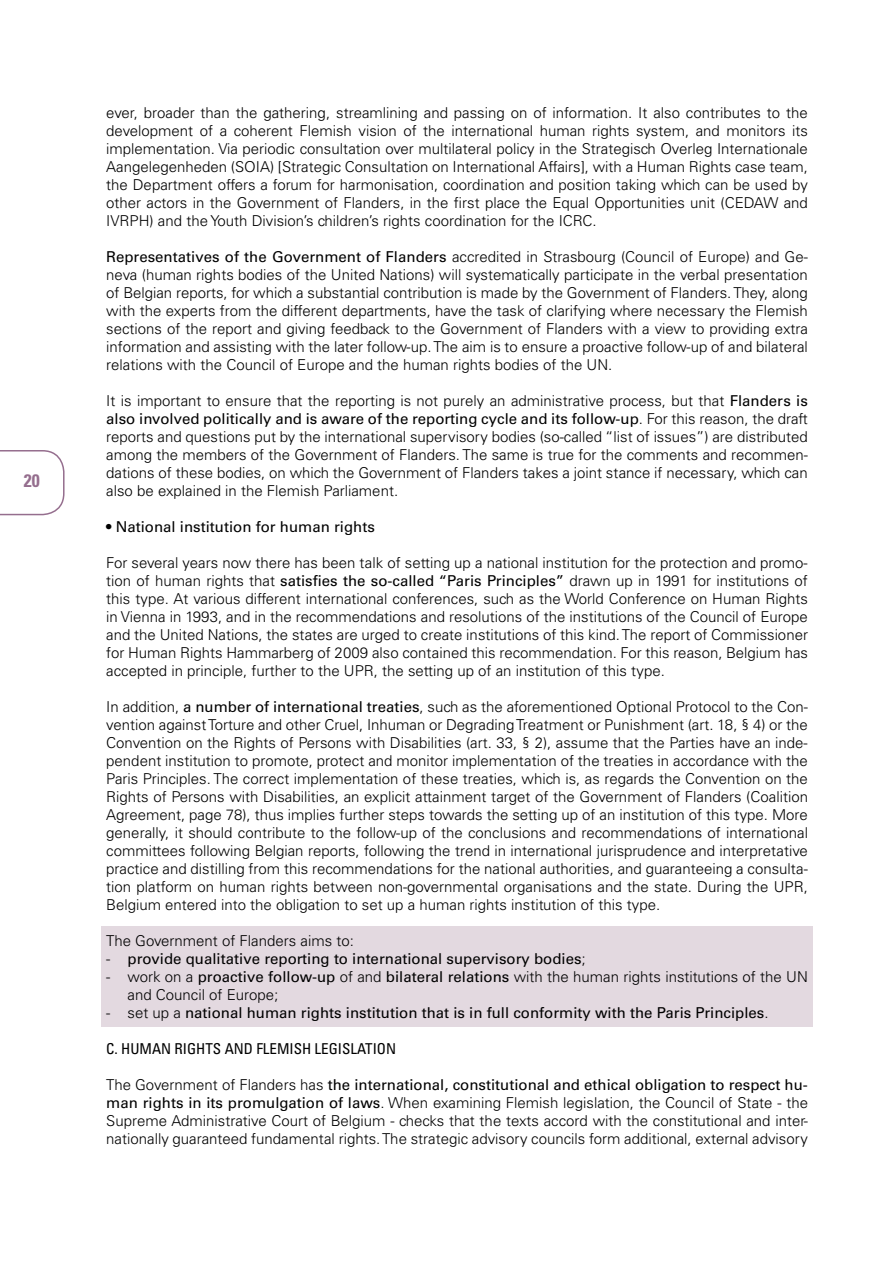
<style>
.page{position:relative;width:893px;height:1263px;background:#fff}
.page>*{position:absolute;margin:0;border:0;box-sizing:border-box;transform-origin:0 0}
.t1{font:700 condensed 18px "Univers LT";color:#956e8e}
.t2{font:300 15px/18px "Univers CE";color:#000;text-align:justify}
.t3{font:500 15px "Univers CE";color:#000}
.t4{font:condensed 15px "Univers LT";color:#000}
.s1{font-weight:500}
.s2{font-weight:300}
</style>
<div class="page">
<svg style="left:0;top:450px;width:65px;height:66px"></svg>
<div style="left:102px;top:926px;width:711px;height:101px;background:#e3d9e0"></div>
<p class="t1" style="left:24px;top:470px;width:17px">20</p>
<p class="t2" style="left:106px;top:104px;width:703px">ever, broader than the gathering, streamlining and passing on of information. It also contributes to the development of a coherent Flemish vision of the international human rights system, and monitors its implementation. Via periodic consultation over multilateral policy in the Strategisch Overleg Internationale Aangelegenheden (SOIA) [Strategic Consultation on International Affairs], with a Human Rights case team, the Department offers a forum for harmonisation, coordination and position taking which can be used by other actors in the Government of Flanders, in the first place the Equal Opportunities unit (CEDAW and IVRPH) and the Youth Division’s children’s rights coordination for the ICRC.</p>
<p class="t2" style="left:106px;top:248px;width:703px"><span class="s1">Representatives of the Government of Flanders</span> accredited in Strasbourg (Council of Europe) and Ge&shy;neva (human rights bodies of the United Nations) will systematically participate in the verbal presentation of Belgian reports, for which a substantial contribution is made by the Government of Flanders. They, along with the experts from the different departments, have the task of clarifying where necessary the Flemish sections of the report and giving feedback to the Government of Flanders with a view to providing extra information and assisting with the later follow-up. The aim is to ensure a proactive follow-up of and bilateral relations with the Council of Europe and the human rights bodies of the UN.</p>
<p class="t2" style="left:106px;top:392px;width:703px">It is important to ensure that the reporting is not purely an administrative process, but that <span class="s1">Flanders is also involved politically and is aware of the reporting cycle and its follow-up</span>. For this reason, the draft reports and questions put by the international supervisory bodies (so-called “list of issues”) are distributed among the members of the Government of Flanders. The same is true for the comments and recommen&shy;dations of these bodies, on which the Government of Flanders takes a joint stance if necessary, which can also be explained in the Flemish Parliament.</p>
<p class="t3" style="left:106px;top:518px;width:270px">• National institution for human rights</p>
<p class="t2" style="left:106px;top:554px;width:703px">For several years now there has been talk of setting up a national institution for the protection and promo&shy;tion of human rights that <span class="s1">satisfies the so-called “Paris Principles”</span> drawn up in 1991 for institutions of this type. At various different international conferences, such as the World Conference on Human Rights in Vienna in 1993, and in the recommendations and resolutions of the institutions of the Council of Europe and the United Nations, the states are urged to create institutions of this kind. The report of Commissioner for Human Rights Hammarberg of 2009 also contained this recommendation. For this reason, Belgium has accepted in principle, further to the UPR, the setting up of an institution of this type.</p>
<p class="t2" style="left:106px;top:698px;width:703px">In addition, <span class="s1">a number of international treaties</span>, such as the aforementioned Optional Protocol to the Con&shy;vention against Torture and other Cruel, Inhuman or Degrading Treatment or Punishment (art. 18, § 4) or the Convention on the Rights of Persons with Disabilities (art. 33, § 2), assume that the Parties have an inde&shy;pendent institution to promote, protect and monitor implementation of the treaties in accordance with the Paris Principles. The correct implementation of these treaties, which is, as regards the Convention on the Rights of Persons with Disabilities, an explicit attainment target of the Government of Flanders (Coalition Agreement, page 78), thus implies further steps towards the setting up of an institution of this type. More generally, it should contribute to the follow-up of the conclusions and recommendations of international committees following Belgian reports, following the trend in international jurisprudence and interpretative practice and distilling from this recommendations for the national authorities, and guaranteeing a consulta&shy;tion platform on human rights between non-governmental organisations and the state. During the UPR, Belgium entered into the obligation to set up a human rights institution of this type.</p>
<p class="t2" style="left:106px;top:932px;width:249px">The Government of Flanders aims to:</p>
<p class="t3" style="left:106px;top:950px;width:481px"><span class="s2">-</span> provide qualitative reporting to international supervisory bodies<span class="s2">;</span></p>
<p class="t2" style="left:128px;top:968px;width:682px;text-indent:-21px">- work on a <span class="s1">proactive follow-up</span> of and <span class="s1">bilateral relations</span> with the human rights institutions of the UN and Council of Europe;</p>
<p class="t3" style="left:106px;top:1004px;width:664px"><span class="s2">- set up a</span> national human rights institution that is in full conformity with the Paris Principles<span class="s2">.</span></p>
<p class="t4" style="left:106px;top:1039px;width:291px">C. HU MAN RIGHTS AND FLEMISH LEGISLATION</p>
<p class="t2" style="left:106px;top:1076px;width:703px">The Government of Flanders has <span class="s1">the international, constitutional and ethical obligation to respect hu&shy;man rights in its promulgation of laws</span>. When examining Flemish legislation, the Council of State - the Supreme Administrative Court of Belgium - checks that the texts accord with the constitutional and inter&shy;nationally guaranteed fundamental rights. The strategic advisory councils form additional, external advisory</p>
</div>
